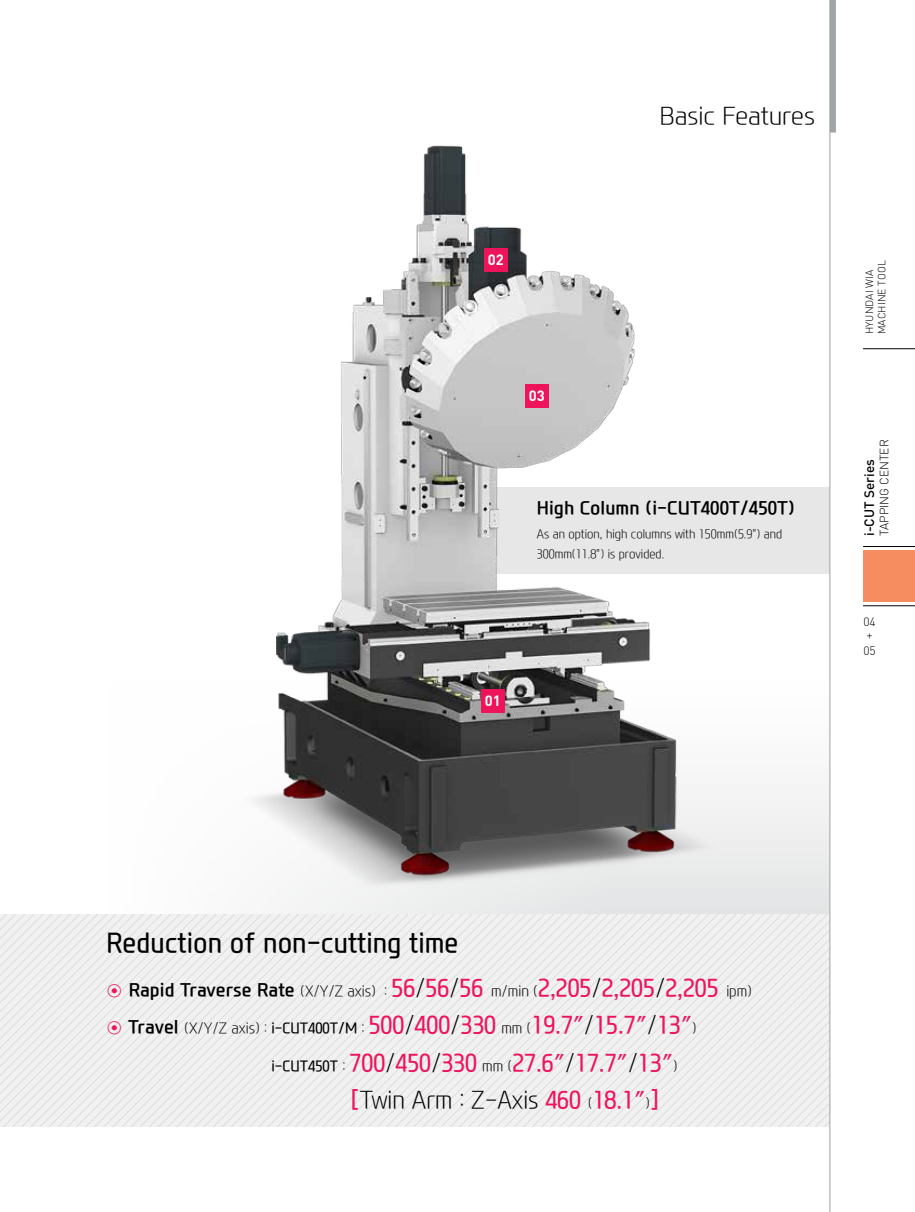
<style>
.page{position:relative;width:915px;height:1212px;background:#fff}
.page>*{position:absolute;margin:0;border:0;box-sizing:border-box;transform-origin:0 0}
.t1{font:500 27px "Modern H";color:#000;scale:.95 1}
.t2{font:500 24px/37.5px "Modern H";color:#ed145b;scale:.95 1}
.t3{font:300 24px "Modern H Eco";color:#000;scale:.95 1}
.t4{font:300 24px "Modern H Eco";color:#000}
.t5{font:700 18px "Modern H";color:#000}
.t6{font:300 14.7px "Modern H Eco";color:#000;scale:.95 1}
.t7{font:700 14.7px "DIN";color:#fff}
.t8{font:500 13.5px "DIN";color:#000}
.t9{font:300 12px/19.5px "Modern H Eco";color:#000;scale:.95 1}
.t10{font:300 12px/12.9px "DIN";color:#000}
.t11{font:300 10.5px/12.6px "DIN";color:#000}
.s1{font-family:"Modern H";font-weight:700;font-size:18px;color:#ed145b}
.s2{font-family:"Modern H";font-weight:700;font-size:18px}
.s3{font-family:"Modern H";font-weight:500;font-size:24px;color:#ed145b}
.s4{font-size:24px}
.s5{font-weight:700;font-size:18px}
.s6{font-weight:700;font-size:18px;color:#000}
.s7{font-family:"Modern H Eco";font-weight:300;font-size:14.7px;color:#000}
.s8{font-size:14.7px;color:#000}
.s9{font-family:"Modern H Eco";font-weight:300;color:#000}
.s10{font-family:"Modern H";font-weight:500;color:#ed145b}
.s11{font-size:14.7px}
</style>
<div class="page">
<div style="left:106px;top:674px;width:723px;height:240px;background:linear-gradient(to bottom,#fff,#f1f2f2)"></div>
<div style="left:452px;top:487px;width:377px;height:87px;background:#e7e7e7"></div>
<img style="left:197px;top:145px;width:554px;height:769px">
<div style="left:481px;top:689px;width:23px;height:23px;background:#ed145b"></div>
<div style="left:525px;top:384px;width:23px;height:24px;background:#ed145b"></div>
<div style="left:484px;top:248px;width:23px;height:23px;background:#ed145b"></div>
<svg style="left:0;top:914px;width:829px;height:213px"></svg>
<div style="left:862px;top:551px;width:52px;height:51px;background:#f68d61"></div>
<hr style="left:862px;top:546px;width:52px;height:1px;background:#000">
<hr style="left:862px;top:348px;width:52px;height:1px;background:#000">
<hr style="left:862px;top:605px;width:52px;height:1px;background:#000">
<div style="left:829px;top:0;width:6px;height:133px;background:#9fa4a6"></div>
<hr style="left:829px;top:0;width:1px;height:1212px;background:#9fa4a6">
<p class="t4" style="left:659px;top:99px;width:156px">Basic Features</p>
<p class="t7" style="left:488px;top:250px;width:18px">02</p>
<p class="t7" style="left:528px;top:386px;width:18px">03</p>
<p class="t5" style="left:536px;top:496px;width:260px">High Column (i-CUT400T/450T)</p>
<p class="t9" style="left:536px;top:524px;width:260px">As an option, high columns with 150mm(5.9") and<br>300mm(11.8") is provided.</p>
<p class="t7" style="left:484px;top:691px;width:18px">01</p>
<p class="t11" style="left:862px;top:334px;width:75px;rotate:-90deg">HYUN DAI WIA<br>MACHINE TOOL</p>
<p class="t10" style="left:877px;top:536px;width:98px;rotate:-90deg">Tapping Center</p>
<p class="t8" style="left:860px;top:536px;width:78px;rotate:-90deg">i-CUT Series</p>
<p class="t10" style="left:863px;top:615px;width:14px">04 +</p>
<p class="t10" style="left:863px;top:644px;width:14px">05</p>
<p class="t1" style="left:106px;top:925px;width:372px">Reduction of non-cutting time</p>
<p class="t6" style="left:106px;top:981px;width:681px"><span class="s1">◉</span> <span class="s2">Rapid Traverse Rate</span> (X/Y/Z axis) : <span class="s3">56</span><span class="s4">/</span><span class="s3">56</span><span class="s4">/</span><span class="s3">56</span> m/min (<span class="s3">2,205</span><span class="s4">/</span><span class="s3">2,205</span><span class="s4">/</span><span class="s3">2,205</span> ipm)</p>
<p class="t2" style="left:271px;top:1006px;width:449px;text-indent:-165px"><span class="s5">◉</span> <span class="s6">Travel</span> <span class="s7">(X/Y/Z axis) :</span> <span class="s8">i-CUT400T/M</span> <span class="s7">:</span> 500<span class="s9">/</span>400<span class="s9">/</span>330 <span class="s7">mm (</span>19.7″<span class="s9">/</span>15.7″<span class="s9">/</span>13″<span class="s7">) </span><span class="s8">i-CUT450T</span> <span class="s7">:</span> 700<span class="s9">/</span>450<span class="s9">/</span>330 <span class="s7">mm (</span>27.6″<span class="s9">/</span>17.7″<span class="s9">/</span>13″<span class="s7">)</span></p>
<p class="t3" style="left:349px;top:1084px;width:328px"><span class="s10">[</span>Twin Arm : Z-Axis <span class="s10">460</span> <span class="s11">(</span><span class="s10">18.1″</span><span class="s11">)</span><span class="s10">]</span></p>
</div>
